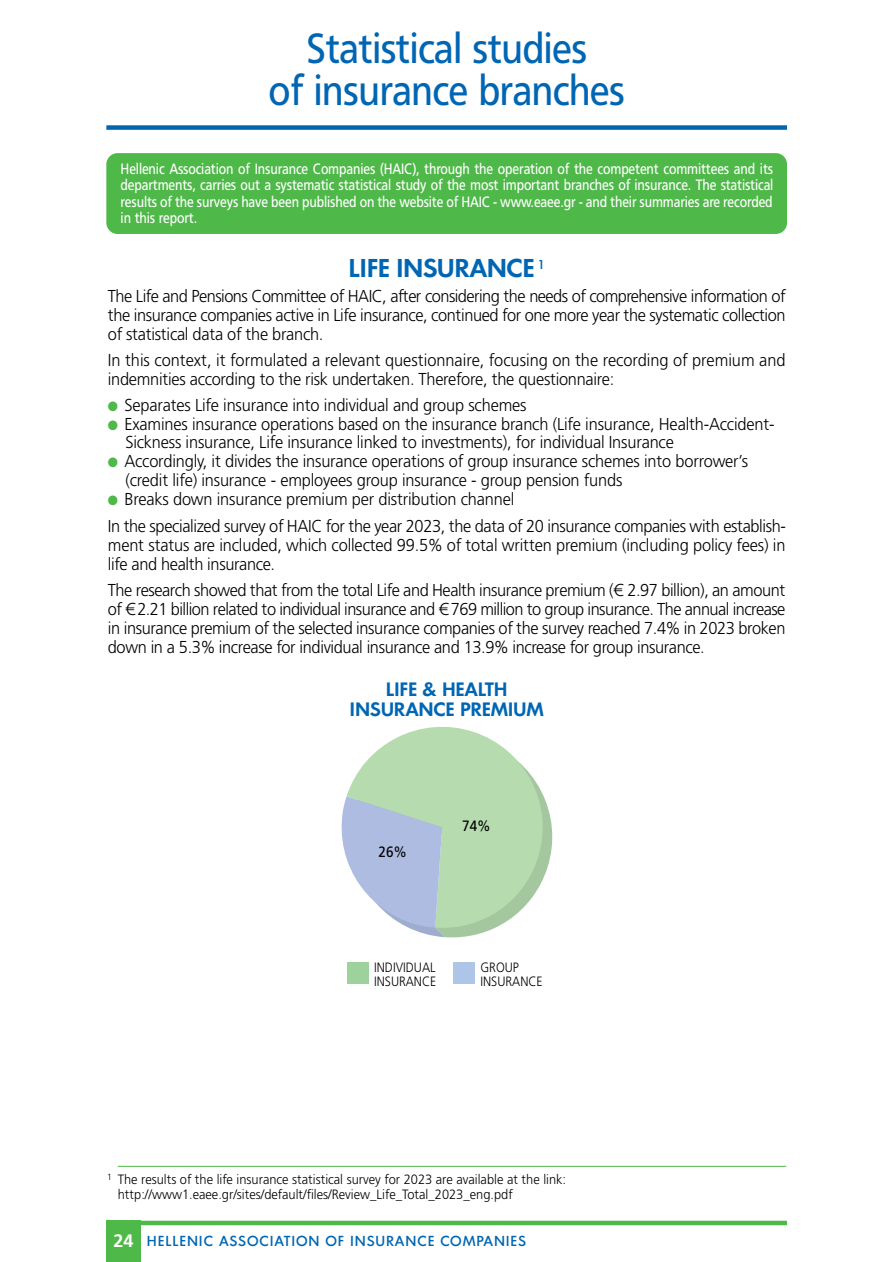
<style>
.page{position:relative;width:893px;height:1262px;background:#fff}
.page>*{position:absolute;margin:0;border:0;box-sizing:border-box;transform-origin:0 0}
.t1{font:42px/42px "PF Catalog";letter-spacing:-.02em;color:#0066b3;text-align:center;scale:.9 1}
.t2{font:24px "Art Futur H Bold";letter-spacing:-.025em;color:#0066b3}
.t3{font:18px/19.5px "Art Futur H Bold";letter-spacing:-.02em;color:#0066b3;text-align:center}
.t4{font:300 17.25px/18.8px "PF Catalog";letter-spacing:-.01em;color:#000;scale:.95 1}
.t5{font:15px/16.5px "PF Catalog";letter-spacing:-.01em;color:#fff;text-align:justify;scale:.85 1}
.t6{font:15px "PF Catalog";color:#000;scale:.9 1}
.t7{font:300 13.5px/15px "PF Catalog";color:#000;scale:.95 1}
.t8{font:13.5px "Art Futur H Demi";letter-spacing:.065em;color:#0066b3}
.t9{font:300 13.5px/13.5px "PF Catalog";color:#000;scale:.9 1}
.s1{color:#4eb848}
.s2{font-family:"PF Catalog";font-weight:700;font-size:18px;color:#fff}
</style>
<div class="page">
<div style="left:106px;top:153px;width:681px;height:81px;background:#4eb848;border-radius:11px"></div>
<svg style="left:341px;top:727px;width:212px;height:211px"></svg>
<svg style="left:347px;top:962px;width:21px;height:22px"></svg>
<svg style="left:453px;top:962px;width:21px;height:22px"></svg>
<div style="left:106px;top:125px;width:681px;height:5px;background:#0066b3"></div>
<div style="left:106px;top:1220px;width:34px;height:42px;background:#4eb848"></div>
<div style="left:140px;top:1220px;width:647px;height:5px;background:#4eb848"></div>
<hr style="left:118px;top:1166px;width:668px;height:1px;background:#4eb848">
<h1 class="t1" style="left:268px;top:30px;width:397px">Statistical studies<br>of insurance branches</h1>
<p class="t5" style="left:121px;top:162px;width:769px">Hellenic Association of Insurance Companies (HAIC), through the operation of the competent committees and its departments, carries out a systematic statistical study of the most important branches of insurance. The statistical results of the surveys have been published on the website of HAIC - www.eaee.gr - and their summaries are recorded in this report.</p>
<h2 class="t2" style="left:348px;top:258px;width:198px">LIFE INSURANCE <sup>1</sup></h2>
<p class="t4" style="left:108px;top:288px;width:715px;text-align:justify">The Life and Pensions Committee of HAIC, after considering the needs of comprehensive information of the insurance companies active in Life insurance, continued for one more year the systematic collection of statistical data of the branch.</p>
<p class="t4" style="left:108px;top:352px;width:714px">In this context, it formulated a relevant questionnaire, focusing on the recording of premium and indemnities according to the risk undertaken. Therefore, the questionnaire:</p>
<p class="t4" style="left:108px;top:397px;width:442px"><span class="s1">●</span> Separates Life insurance into individual and group schemes</p>
<p class="t4" style="left:125px;top:415px;width:685px;text-indent:-17px"><span class="s1">●</span> Examines insurance operations based on the insurance branch (Life insurance, Health-Accident-<br>Sickness insurance, Life insurance linked to investments), for individual Insurance</p>
<p class="t4" style="left:125px;top:453px;width:657px;text-indent:-17px"><span class="s1">●</span> Accordingly, it divides the insurance operations of group insurance schemes into borrower’s (credit life) insurance - employees group insurance - group pension funds</p>
<p class="t4" style="left:108px;top:486px;width:715px;line-height:27.8px"><span class="s1">●</span> Breaks down insurance premium per distribution channel<br>In the specialized survey of HAIC for the year 2023, the data of 20 insurance companies with establish-</p>
<p class="t4" style="left:108px;top:537px;width:714px">ment status are included, which collected 99.5% of total written premium (including policy fees) in life and health insurance.</p>
<p class="t4" style="left:108px;top:582px;width:714px;text-align:justify">The research showed that from the total Life and Health insurance premium (ú 2.97 billion), an amount of ú2.21 billion related to individual insurance and ú769 million to group insurance. The annual increase in insurance premium of the selected insurance companies of the survey reached 7.4% in 2023 broken down in a 5.3% increase for individual insurance and 13.9% increase for group insurance.</p>
<p class="t3" style="left:349px;top:681px;width:196px">LIFE &amp; HEALTH<br>INSURANCE PREMIUM</p>
<p class="t6" style="left:378px;top:845px;width:33px">26%</p>
<p class="t6" style="left:462px;top:819px;width:33px">74%</p>
<p class="t9" style="left:374px;top:961px;width:71px">INDIVIDUAL<br>INSURANCE</p>
<p class="t9" style="left:480px;top:961px;width:71px">GROUP<br>INSURANCE</p>
<p class="t7" style="left:118px;top:1172px;width:473px;text-indent:-11px"><sup>1</sup> The results of the life insurance statistical survey for 2023 are available at the link: http://www1.eaee.gr/sites/default/files/Review_Life_Total_2023_eng.pdf</p>
<p class="t8" style="left:113px;top:1234px;width:414px"><span class="s2">24</span> HELLENIC ASSOCIATION OF INSURANCE COMPANIES</p>
</div>
